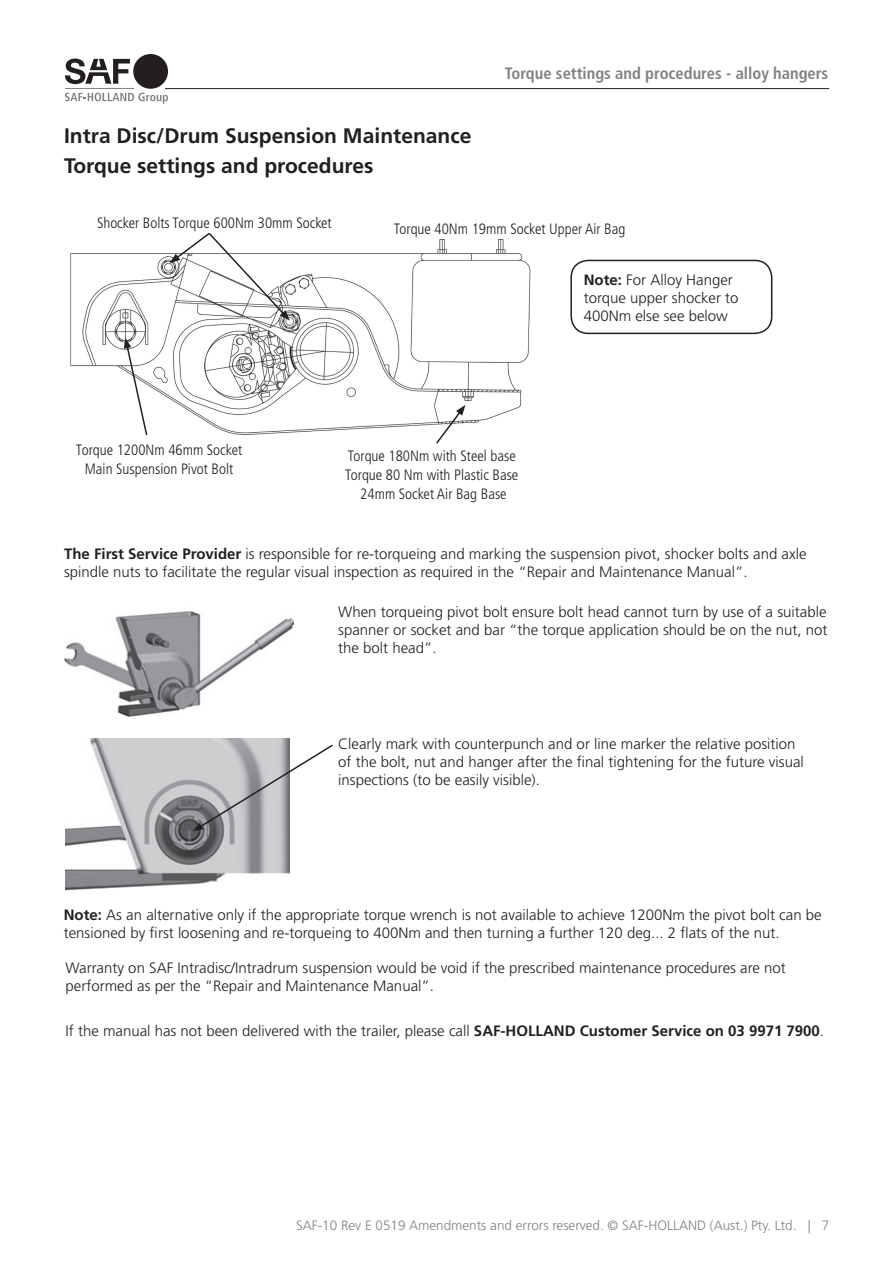
<style>
.page{position:relative;width:893px;height:1263px;background:#fff}
.page>*{position:absolute;margin:0;border:0;box-sizing:border-box;transform-origin:0 0}
.t1{font:700 21px/29.4px "Frutiger LT";color:#231f20}
.t2{font:700 condensed 16.5px "Frutiger LT";color:#808285}
.t3{font:300 15px/18px "Frutiger LT";color:#231f20}
.t4{font:300 condensed 15px/19.2px "Frutiger LT";color:#231f20;text-align:center}
.t5{font:300 13.5px "Frutiger LT";color:#808285}
.s1{font-weight:700}
</style>
<div class="page">
<img style="left:70px;top:239px;width:461px;height:196px">
<img style="left:64px;top:611px;width:229px;height:106px">
<svg style="left:170px;top:233px;width:120px;height:88px"></svg>
<svg style="left:124px;top:338px;width:24px;height:97px"></svg>
<svg style="left:435px;top:405px;width:30px;height:39px"></svg>
<img style="left:66px;top:738px;width:223px;height:152px">
<svg style="left:193px;top:743px;width:140px;height:88px"></svg>
<div style="left:570px;top:260px;width:202px;height:74px;border:2px solid #231f20;border-radius:17px"></div>
<hr style="left:65px;top:88px;width:69px;height:1px;background:#808285">
<svg style="left:65px;top:93px;width:103px;height:11px"></svg>
<div style="left:133px;top:54px;width:35px;height:35px;background:#231f20;border-radius:50%"></div>
<svg style="left:65px;top:59px;width:65px;height:25px"></svg>
<hr style="left:165px;top:88px;width:664px;height:1px;background:#231f20">
<p class="t2" style="left:505px;top:63px;width:325px">Torque settings and procedures - alloy hangers</p>
<h1 class="t1" style="left:64px;top:121px;width:409px">Intra Disc/Drum Suspension Maintenance<br>Torque settings and procedures</h1>
<p class="t4" style="left:97px;top:214px;width:236px">Shocker Bolts Torque 600Nm 30mm Socket</p>
<p class="t4" style="left:394px;top:220px;width:233px">Torque 40Nm 19mm Socket Upper Air Bag</p>
<p class="t4" style="left:76px;top:440px;width:168px">Torque 1200Nm 46mm Socket<br>Main Suspension Pivot Bolt</p>
<p class="t4" style="left:345px;top:446px;width:175px">Torque 180Nm with Steel base<br>Torque 80 Nm with Plastic Base<br>24mm Socket Air Bag Base</p>
<p class="t3" style="left:584px;top:271px;width:156px"><span class="s1">Note:</span> For Alloy Hanger torque upper shocker to<br>400Nm else see below</p>
<p class="t3" style="left:64px;top:545px;width:744px"><span class="s1">The First Service Provider</span> is responsible for re-torqueing and marking the suspension pivot, shocker bolts and axle spindle nuts to facilitate the regular visual inspection as required in the “Repair and Maintenance Manual”.</p>
<p class="t3" style="left:338px;top:603px;width:491px;text-align:justify">When torqueing pivot bolt ensure bolt head cannot turn by use of a suitable spanner or socket and bar “the torque application should be on the nut, not the bolt head”.</p>
<p class="t3" style="left:338px;top:735px;width:467px">Clearly mark with counterpunch and or line marker the relative position of the bolt, nut and hanger after the final tightening for the future visual inspections (to be easily visible).</p>
<p class="t3" style="left:64px;top:906px;width:759px"><span class="s1">Note:</span> As an alternative only if the appropriate torque wrench is not available to achieve 1200Nm the pivot bolt can be tensioned by first loosening and re-torqueing to 400Nm and then turning a further 120 deg... 2 flats of the nut.</p>
<p class="t3" style="left:66px;top:959px;width:722px">Warranty on SAF Intradisc/Intradrum suspension would be void if the prescribed maintenance procedures are not performed as per the “Repair and Maintenance Manual”.</p>
<p class="t3" style="left:66px;top:1022px;width:760px">If the manual has not been delivered with the trailer, please call <span class="s1">SAF-HOLLAND Customer Service on 03 9971 7900</span>.</p>
<p class="t5" style="left:296px;top:1218px;width:535px">SAF-10 Rev E 0519 Amendments and errors reserved. © SAF-HOLLAND (Aust.) Pty. Ltd. | 7</p>
</div>
